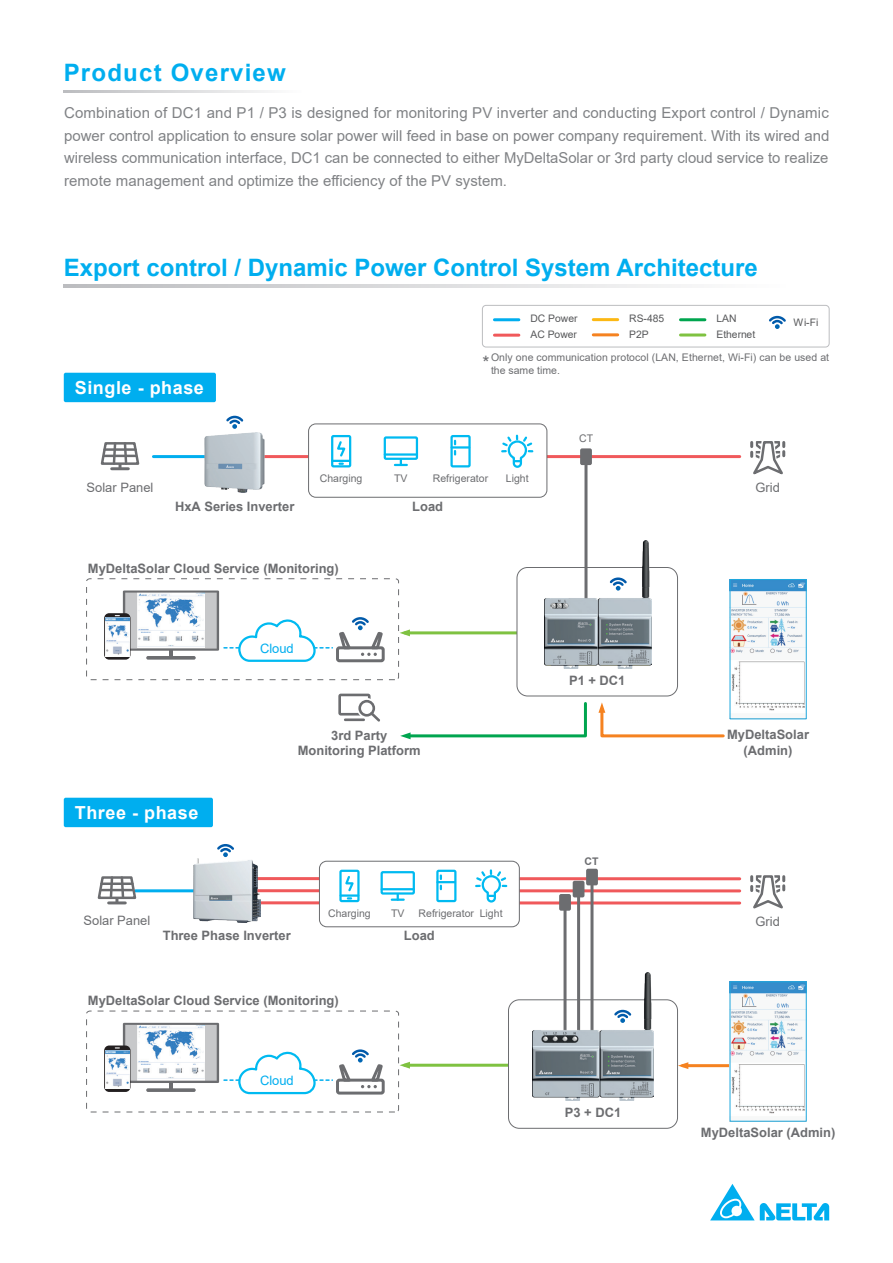
<style>
.page{position:relative;width:893px;height:1263px;background:#fff}
.page>*{position:absolute;margin:0;border:0;box-sizing:border-box;transform-origin:0 0}
.t1{font:700 24px "Arial";color:#00aeef}
.t2{font:700 24px "Arial";letter-spacing:.05em;color:#00aeef}
.t3{font:700 18px "Arial";letter-spacing:.03em;color:#fff}
.t4{font:15px/22.5px "Arial";color:#808285;text-align:justify}
.t5{font:700 12.9px/15.5px "Arial";color:#6c6d70;text-align:center}
.t6{font:12.9px "Arial";color:#6c6d70}
.t7{font:12.9px "Arial";color:#00aeef}
.t8{font:10.5px/12.6px "Arial";color:#6c6d70}
.t9{font:700 10.5px "Arial";color:#6c6d70}
.t10{font:10.35px/15.5px "Arial";color:#57585a}
.s1{font-size:18.15px}
</style>
<div class="page">
<svg style="left:64px;top:90px;width:204px;height:2px"></svg>
<svg style="left:64px;top:285px;width:617px;height:2px"></svg>
<hr style="left:405px;top:631px;width:162px;height:3px;background:#7fc241">
<hr style="left:405px;top:1064px;width:162px;height:3px;background:#7fc241">
<hr style="left:251px;top:455px;width:489px;height:3px;background:#f0595b">
<div style="left:517px;top:567px;width:160px;height:129px;background:#fff;border-radius:11px"></div>
<div style="left:517px;top:567px;width:161px;height:129px;border:1px solid #6c6d70;border-radius:11px"></div>
<div style="left:309px;top:424px;width:238px;height:73px;background:#fff;border-radius:7px"></div>
<div style="left:308px;top:423px;width:239px;height:75px;border:1px solid #6c6d70;border-radius:7px"></div>
<div style="left:64px;top:798px;width:149px;height:29px;background:#00aeef;border-radius:2px"></div>
<div style="left:64px;top:373px;width:152px;height:29px;background:#00aeef;border-radius:2px"></div>
<hr style="left:153px;top:455px;width:92px;height:3px;background:#00aeef">
<hr style="left:584px;top:458px;width:3px;height:168px;background:#6c6d70">
<div style="left:580px;top:448px;width:12px;height:17px;background:#6c6d70;border-radius:2px"></div>
<svg style="left:750px;top:441px;width:36px;height:34px"></svg>
<svg style="left:100px;top:442px;width:40px;height:26px"></svg>
<hr style="left:112px;top:467px;width:16px;height:3px;background:#6c6d70">
<svg style="left:338px;top:694px;width:42px;height:27px"></svg>
<img style="left:732px;top:581px;width:73px;height:130px">
<div style="left:730px;top:579px;width:77px;height:140px;border:1px solid #1fa8de"></div>
<img style="left:205px;top:433px;width:60px;height:59px">
<svg style="left:678px;top:1062px;width:10px;height:7px"></svg>
<hr style="left:682px;top:1064px;width:113px;height:3px;background:#f58220">
<svg style="left:598px;top:702px;width:127px;height:36px"></svg>
<svg style="left:400px;top:702px;width:187px;height:37px"></svg>
<svg style="left:226px;top:415px;width:18px;height:14px"></svg>
<div style="left:482px;top:305px;width:347px;height:42px;border:1px solid #bcbdc0;border-radius:4px"></div>
<hr style="left:494px;top:334px;width:25px;height:3px;background:#f0595b">
<hr style="left:494px;top:318px;width:25px;height:3px;background:#00aeef">
<hr style="left:593px;top:318px;width:25px;height:3px;background:#fcb814">
<hr style="left:680px;top:333px;width:25px;height:3px;background:#7fc241">
<hr style="left:593px;top:333px;width:25px;height:3px;background:#f58220">
<hr style="left:680px;top:318px;width:25px;height:3px;background:#00a54f">
<svg style="left:769px;top:315px;width:17px;height:14px"></svg>
<svg style="left:86px;top:578px;width:324px;height:102px"></svg>
<svg style="left:750px;top:875px;width:36px;height:34px"></svg>
<hr style="left:135px;top:889px;width:119px;height:3px;background:#00aeef">
<hr style="left:253px;top:889px;width:487px;height:3px;background:#f0595b">
<hr style="left:253px;top:901px;width:487px;height:3px;background:#f0595b">
<hr style="left:253px;top:877px;width:487px;height:3px;background:#f0595b">
<svg style="left:97px;top:876px;width:41px;height:26px"></svg>
<hr style="left:109px;top:901px;width:16px;height:3px;background:#6c6d70">
<svg style="left:501px;top:434px;width:33px;height:34px"></svg>
<div style="left:384px;top:436px;width:34px;height:24px;border:2px solid #00baf1"></div>
<hr style="left:385px;top:453px;width:32px;height:3px;background:#00baf1">
<svg style="left:395px;top:460px;width:12px;height:6px"></svg>
<div style="left:450px;top:435px;width:21px;height:32px;border:2px solid #00baf1"></div>
<hr style="left:452px;top:446px;width:17px;height:3px;background:#00baf1">
<div style="left:331px;top:435px;width:20px;height:32px;border:2px solid #00baf1"></div>
<svg style="left:332px;top:439px;width:18px;height:26px"></svg>
<div style="left:319px;top:861px;width:200px;height:66px;background:#fff;border-radius:7px"></div>
<div style="left:319px;top:861px;width:201px;height:66px;border:1px solid #6c6d70;border-radius:7px"></div>
<svg style="left:475px;top:869px;width:33px;height:34px"></svg>
<div style="left:381px;top:871px;width:34px;height:24px;border:2px solid #00baf1"></div>
<hr style="left:382px;top:888px;width:32px;height:2px;background:#00baf1">
<svg style="left:392px;top:894px;width:12px;height:7px"></svg>
<div style="left:436px;top:870px;width:20px;height:32px;border:2px solid #00baf1"></div>
<svg style="left:437px;top:875px;width:18px;height:14px"></svg>
<div style="left:339px;top:870px;width:21px;height:32px;border:2px solid #00baf1"></div>
<hr style="left:341px;top:894px;width:17px;height:3px;background:#00baf1">
<svg style="left:343px;top:876px;width:13px;height:23px"></svg>
<div style="left:508px;top:1000px;width:169px;height:128px;background:#fff;border-radius:11px"></div>
<div style="left:508px;top:999px;width:170px;height:130px;border:1px solid #6c6d70;border-radius:11px"></div>
<hr style="left:590px;top:878px;width:3px;height:180px;background:#6c6d70">
<div style="left:586px;top:869px;width:12px;height:16px;background:#6c6d70;border-radius:2px"></div>
<hr style="left:577px;top:890px;width:3px;height:180px;background:#6c6d70">
<div style="left:573px;top:881px;width:11px;height:16px;background:#6c6d70;border-radius:2px"></div>
<hr style="left:563px;top:903px;width:3px;height:180px;background:#6c6d70">
<div style="left:559px;top:894px;width:12px;height:17px;background:#6c6d70;border-radius:2px"></div>
<img style="left:732px;top:983px;width:73px;height:131px">
<div style="left:730px;top:981px;width:77px;height:140px;border:1px solid #1fa8de"></div>
<svg style="left:86px;top:1010px;width:324px;height:103px"></svg>
<svg style="left:217px;top:844px;width:17px;height:13px"></svg>
<img style="left:544px;top:541px;width:107px;height:127px">
<img style="left:533px;top:973px;width:120px;height:127px">
<svg style="left:612px;top:1008px;width:21px;height:15px"></svg>
<svg style="left:607px;top:576px;width:22px;height:15px"></svg>
<img style="left:194px;top:859px;width:66px;height:64px">
<svg style="left:710px;top:1184px;width:119px;height:36px"></svg>
<h1 class="t2" style="left:64px;top:56px;width:224px">Product Overview</h1>
<p class="t4" style="left:64px;top:102px;width:767px">Combination of DC1 and P1 / P3 is designed for monitoring PV inverter and conducting Export control / Dynamic power control application to ensure solar power will feed in base on power company requirement. With its wired and wireless communication interface, DC1 can be connected to either MyDeltaSolar or 3rd party cloud service to realize remote management and optimize the efficiency of the PV system.</p>
<h1 class="t1" style="left:64px;top:251px;width:695px">Export control / Dynamic Power Control System Architecture</h1>
<p class="t10" style="left:530px;top:311px;width:49px">DC Power<br>AC Power</p>
<p class="t10" style="left:629px;top:311px;width:37px">RS-485<br>P2P</p>
<p class="t10" style="left:716px;top:311px;width:22px">LAN</p>
<p class="t10" style="left:794px;top:314px;width:26px">Wi-Fi</p>
<p class="t10" style="left:716px;top:326px;width:40px">Ethernet</p>
<p class="t3" style="left:75px;top:375px;width:131px">Single - phase</p>
<p class="t8" style="left:491px;top:351px;width:340px;text-indent:-9px"><span class="s1">*</span>Only one communication protocol (LAN, Ethernet, Wi-Fi) can be used at the same time.</p>
<p class="t8" style="left:579px;top:432px;width:15px">CT</p>
<p class="t8" style="left:320px;top:472px;width:44px">Charging</p>
<p class="t8" style="left:394px;top:472px;width:15px">TV</p>
<p class="t8" style="left:433px;top:472px;width:57px">Refrigerator</p>
<p class="t8" style="left:506px;top:472px;width:24px">Light</p>
<p class="t6" style="left:87px;top:479px;width:68px">Solar Panel</p>
<p class="t6" style="left:755px;top:479px;width:26px">Grid</p>
<p class="t5" style="left:175px;top:499px;width:121px">HxA Series Inverter</p>
<p class="t5" style="left:412px;top:499px;width:32px">Load</p>
<p class="t5" style="left:88px;top:561px;width:252px">MyDeltaSolar Cloud Service (Monitoring)</p>
<p class="t3" style="left:75px;top:800px;width:125px">Three - phase</p>
<p class="t7" style="left:260px;top:639px;width:35px">Cloud</p>
<p class="t5" style="left:298px;top:727px;width:124px">3rd Party<br>Monitoring Platform</p>
<p class="t5" style="left:569px;top:673px;width:58px">P1 + DC1</p>
<p class="t9" style="left:584px;top:854px;width:15px">CT</p>
<p class="t5" style="left:727px;top:727px;width:83px">MyDeltaSolar (Admin)</p>
<p class="t8" style="left:328px;top:907px;width:44px">Charging</p>
<p class="t8" style="left:391px;top:907px;width:15px">TV</p>
<p class="t8" style="left:419px;top:907px;width:85px">Refrigerator Light</p>
<p class="t6" style="left:84px;top:912px;width:68px">Solar Panel</p>
<p class="t6" style="left:755px;top:913px;width:26px">Grid</p>
<p class="t5" style="left:163px;top:928px;width:129px">Three Phase Inverter</p>
<p class="t5" style="left:404px;top:928px;width:32px">Load</p>
<p class="t5" style="left:88px;top:993px;width:252px">MyDeltaSolar Cloud Service (Monitoring)</p>
<p class="t7" style="left:260px;top:1071px;width:35px">Cloud</p>
<p class="t5" style="left:565px;top:1105px;width:58px">P3 + DC1</p>
<p class="t5" style="left:701px;top:1125px;width:136px">MyDeltaSolar (Admin)</p>
</div>
